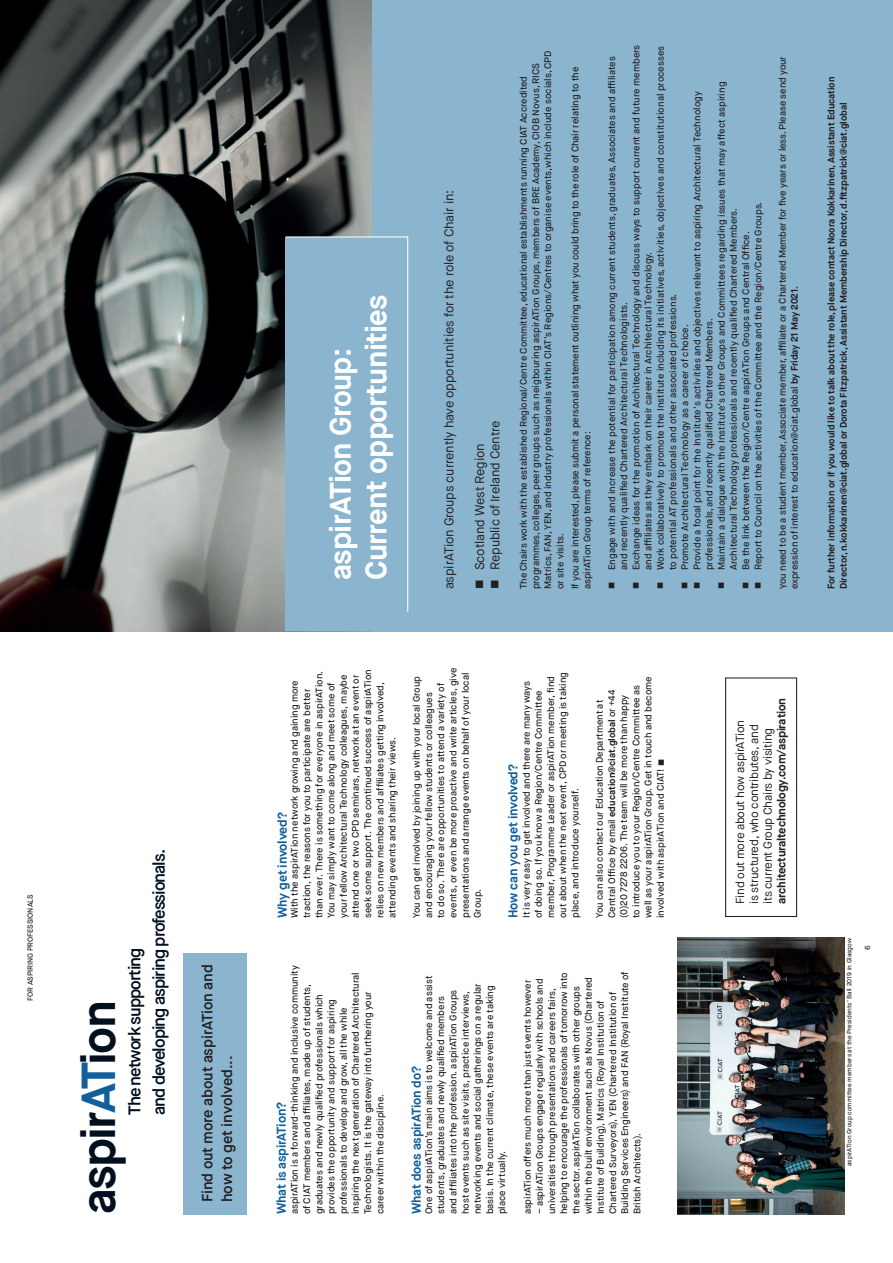
<style>
.page{position:relative;width:893px;height:1263px;background:#fff}
.page>*{position:absolute;margin:0;border:0;box-sizing:border-box;transform-origin:0 0}
.t1{font:700 47.7px "Maison Neue";letter-spacing:-.04em;color:#010f1e}
.t2{font:700 29.7px/35.5px "Maison Neue";letter-spacing:-.02em;color:#fff}
.t3{font:600 16.95px/24.5px "Maison Neue";letter-spacing:-.06em;color:#010f1e}
.t4{font:600 14.85px/19.6px "Maison Neue";letter-spacing:-.01em;color:#231f20}
.t5{font:12.75px/15.3px "Maison Neue";letter-spacing:-.01em;color:#231f20}
.t6{font:700 12.75px "Maison Neue";letter-spacing:-.015em;color:#12609b}
.t7{font:11.7px/13.8px "Maison Neue";letter-spacing:-.02em;color:#231f20}
.t8{font:700 11.7px "Maison Neue";letter-spacing:-.02em;color:#231f20}
.t9{font:500 9.6px/12.1px "Maison Neue";letter-spacing:-.005em;color:#231f20}
.t10{font:700 9.6px/12.1px "Maison Neue";letter-spacing:-.01em;color:#231f20}
.t11{font:500 7.35px "Maison Neue";letter-spacing:-.01em;color:#231f20}
.t12{font:500 6.3px "Maison Neue";color:#231f20}
.s1{color:#12609b}
.s2{font-weight:700}
</style>
<div class="page">
<img style="left:678px;top:938px;width:166px;height:276px">
<div style="left:184px;top:953px;width:63px;height:261px;background:#8bb5ce"></div>
<div style="left:725px;top:677px;width:72px;height:240px;border:1px solid #231f20"></div>
<div style="left:368px;top:0;width:525px;height:631px;background:#8bb5ce"></div>
<img style="left:0;top:0;width:371px;height:631px">
<div style="left:286px;top:237px;width:134px;height:394px;background:#8bb5ce"></div>
<hr style="left:407px;top:236px;width:1px;height:376px;background:#fff">
<hr style="left:286px;top:236px;width:122px;height:1px;background:#fff">
<p class="t11" style="left:27px;top:1001px;width:108px;rotate:-90deg">FOR ASPIRING PROFESSIONALS</p>
<h3 class="t3" style="left:124px;top:1115px;width:267px;rotate:-90deg">The network supporting<br>and developing aspiring professionals.</h3>
<h1 class="t1" style="left:81px;top:1214px;width:215px;rotate:-90deg">aspir<span class="s1">AT</span>ion</h1>
<h3 class="t4" style="left:199px;top:1202px;width:239px;rotate:-90deg">Find out more about aspirATion and how to get involved...</h3>
<h2 class="t2" style="left:326px;top:580px;width:287px;rotate:-90deg">aspirATion Group:<br>Current opportunities</h2>
<h3 class="t5" style="left:443px;top:589px;width:401px;rotate:-90deg">aspirATion Groups currently have opportunities for the role of Chair in:</h3>
<h3 class="t5" style="left:473px;top:570px;width:151px;rotate:-90deg">Scotland West Region<br>Republic of Ireland Centre</h3>
<p class="t9" style="left:518px;top:589px;width:540px;rotate:-90deg">The Chairs work with the established Regional/Centre Committee, educational establishments running CIAT Accredited programmes, colleges, peer groups such as neigbouring aspirATion Groups, members of BRE Academy, CIOB Novus, RICS Matrics, FAN, YEN, and industry professionals within CIAT’s Regions/Centres to organise events,which include socials, CPD or site visits.</p>
<p class="t9" style="left:570px;top:589px;width:524px;rotate:-90deg">If you are interested, please submit a personal statement outlining what you could bring to the role of Chair relating to the aspirATion Group terms of reference:</p>
<p class="t9" style="left:607px;top:570px;width:527px;rotate:-90deg">Engage with and increase the potential for participation among current students, graduates, Associates and affiliates and recently qualified Chartered Architectural Technologists.<br>Exchange ideas for the promotion of Architectural Technology and discuss ways to support current and future members and affiliates as they embark on their career in Architectural Technology.<br>Work collaboratively to promote the Institute including its initiatives, activities, objectives and constitutional processes to potential AT professionals and other associated professions.<br>Promote Architectural Technology as a career of choice.<br>Provide a focal point for the Institute’s activities and objectives relevant to aspiring Architectural Technology professionals, and recently qualified Chartered Members.<br>Maintain a dialogue with the Institute’s other Groups and Committees regarding issues that may affect aspiring Architectural Technology professionals and recently qualified Chartered Members.<br>Be the link between the Region/Centre aspirATion Groups and Central Office.<br>Report to Council on the activities of the Committee and the Region/Centre Groups.</p>
<p class="t9" style="left:777px;top:589px;width:535px;rotate:-90deg">You need to be a student member, Associate member, affiliate or a Chartered Member for five years or less. Please send your expression of interest to education@ciat.global <span class="s2">by Friday 21 May 2021.</span></p>
<p class="t10" style="left:826px;top:589px;width:514px;rotate:-90deg">For further information or if you would like to talk about the role, please contact Noora Kokkarinen, Assistant Education<br>Director, n.kokkarinen@ciat.global or Dorota Fitzpatrick, Assistant Membership Director, d.fitzpatrick@ciat.global</p>
<p class="t9" style="left:290px;top:918px;width:250px;rotate:-90deg">With the aspirATion network growing and gaining more traction, the reasons for you to participate are better than ever. There is something for everyone in aspirATion.<br>You may simply want to come along and meet some of your fellow Architectural Technology colleagues, maybe attend one or two CPD seminars, network at an event or seek some support. The continued success of aspirATion relies on new members and affiliates getting involved, attending events and sharing their views.</p>
<p class="t9" style="left:411px;top:918px;width:252px;rotate:-90deg">You can get involved by joining up with your local Group and encouraging your fellow students or colleagues<br>to do so. There are opportunities to attend a variety of events, or even be more proactive and write articles, give presentations and arrange events on behalf of your local Group.</p>
<h3 class="t6" style="left:278px;top:918px;width:107px;rotate:-90deg">Why get involved?</h3>
<p class="t9" style="left:521px;top:918px;width:247px;rotate:-90deg">It is very easy to get involved and there are many ways of doing so. If you know a Region/Centre Committee member, Programme Leader or aspirATion member, find out about when the next event, CPD or meeting is taking place, and introduce yourself.</p>
<p class="t9" style="left:594px;top:918px;width:243px;rotate:-90deg">You can also contact our Education Department at Central Office by email <span class="s2">education@ciat.global</span> or +44 (0)20 7278 2206. The team will be more than happy<br>to introduce you to your Region/Centre Committee as well as your aspirATion Group. Get in touch and become involved with aspirATion and CIAT!</p>
<h3 class="t6" style="left:508px;top:918px;width:155px;rotate:-90deg">How can you get involved?</h3>
<p class="t9" style="left:290px;top:1214px;width:251px;rotate:-90deg">aspirATion is a forward-thinking and inclusive community of CIAT members and affiliates, made up of students, graduates and newly qualified professionals which provides the opportunity and support for aspiring professionals to develop and grow, all the while<br>inspiring the next generation of Chartered Architectural Technologists. It is the gateway into furthering your career within the discipline.</p>
<h3 class="t6" style="left:277px;top:1214px;width:114px;rotate:-90deg">What is aspirATion?</h3>
<p class="t9" style="left:424px;top:1214px;width:240px;rotate:-90deg">One of aspirATion’s main aims is to welcome and assist students, graduates and newly qualified members<br>and affiliates into the profession. aspirATion Groups host events such as site visits, practice interviews, networking events and social gatherings on a regular basis. In the current climate, these events are taking place virtually.</p>
<p class="t9" style="left:522px;top:1214px;width:236px;rotate:-90deg">aspirATion offers much more than just events however</p>
<p class="t9" style="left:534px;top:1214px;width:245px;rotate:-90deg">– aspirATion Groups engage regularly with schools and universities through presentations and careers fairs, helping to encourage the professionals of tomorrow into the sector. aspirATion collaborates with other groups within the built environment such as Novus (Chartered Institute of Building), Matrics (Royal Institution of Chartered Surveyors), YEN (Chartered Institution of Building Services Engineers) and FAN (Royal Institute of British Architects).</p>
<h3 class="t6" style="left:412px;top:1214px;width:149px;rotate:-90deg">What does aspirATion do?</h3>
<p class="t8" style="left:777px;top:904px;width:207px;rotate:-90deg">architecturaltechnology.com/aspiration</p>
<p class="t7" style="left:734px;top:904px;width:186px;rotate:-90deg">Find out more about how aspirATion is structured, who contributes, and its current Group Chairs by visiting</p>
<p class="t12" style="left:847px;top:1166px;width:229px;rotate:-90deg">aspirATion Group committee members at the Presidents’ Ball 2019 in Glasgow</p>
<p class="t11" style="left:865px;top:950px;width:6px;rotate:-90deg">6</p>
</div>
